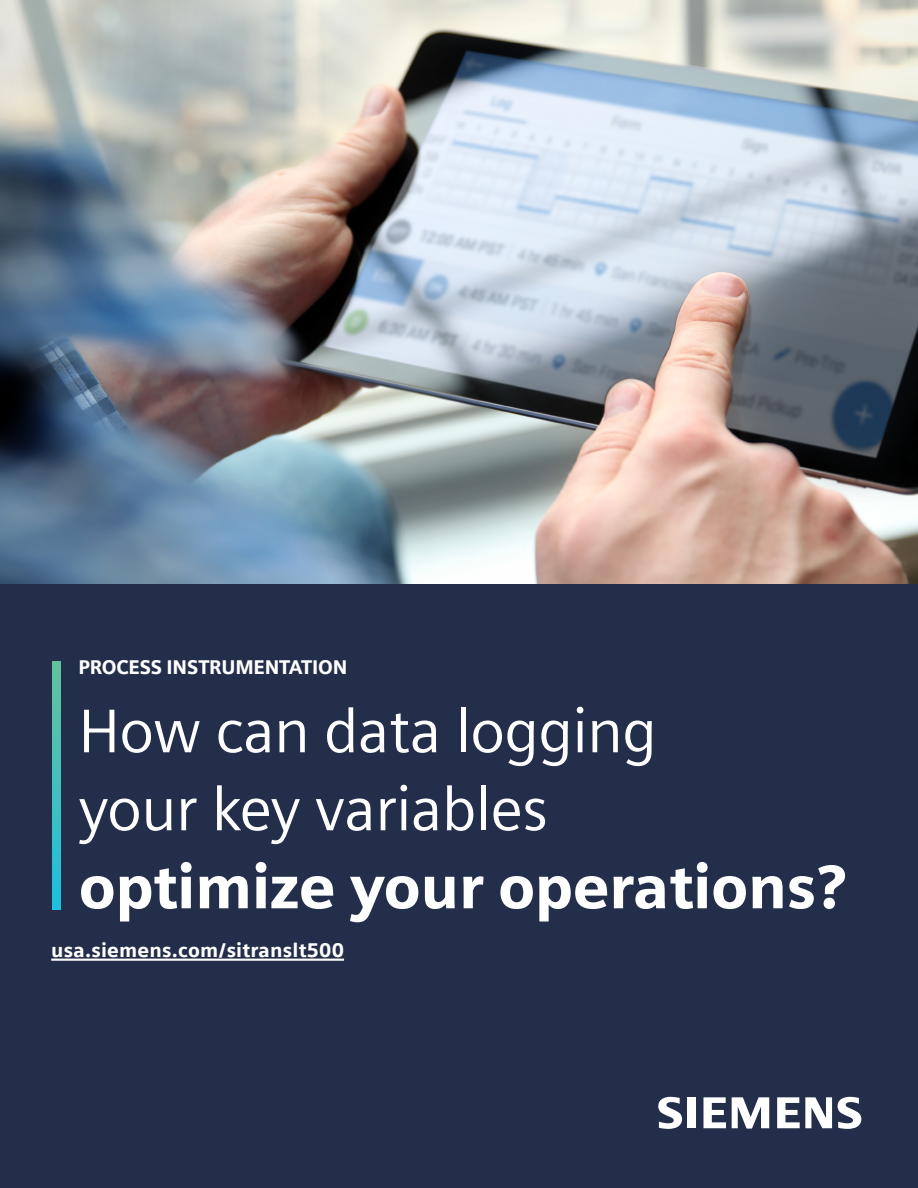
<style>
.page{position:relative;width:918px;height:1188px;background:#fff}
.page>*{position:absolute;margin:0;border:0;box-sizing:border-box;transform-origin:0 0}
._01__Headline__36pt{font:61.5px/78px "Siemens Sans";letter-spacing:-.01em;color:#fff}
._01__Headline__36pt-2{font:900 19.5px "Siemens Sans";letter-spacing:.01em;color:#fff}
._01__Headline__36pt-3{font:900 19.5px "Siemens Sans";letter-spacing:-.01em;color:#fff}
.s1{font-weight:900}
</style>
<div class="page">
<div style="left:0;top:580px;width:918px;height:608px;background:#232f4a"></div>
<img style="left:0;top:0;width:918px;height:583px">
<svg style="left:658px;top:1097px;width:38px;height:32px"></svg>
<svg style="left:704px;top:1097px;width:22px;height:31px"></svg>
<svg style="left:732px;top:1097px;width:37px;height:32px"></svg>
<svg style="left:777px;top:1097px;width:55px;height:31px"></svg>
<svg style="left:838px;top:1097px;width:23px;height:32px"></svg>
<hr style="left:51px;top:959px;width:293px;height:2px;background:#fff">
<svg style="left:52px;top:661px;width:9px;height:248px;background:#41c0bd"></svg>
<p class="_01__Headline__36pt-3" style="left:79px;top:652px;width:270px">PROCESS INSTRUMENTATION</p>
<p class="_01__Headline__36pt" style="left:79px;top:688px;width:769px">How can data logging<br>your key variables<br><span class="s1">optimize your operations?</span></p>
<p class="_01__Headline__36pt-2" style="left:51px;top:934px;width:294px">usa.siemens.com/sitranslt500</p>
</div>
